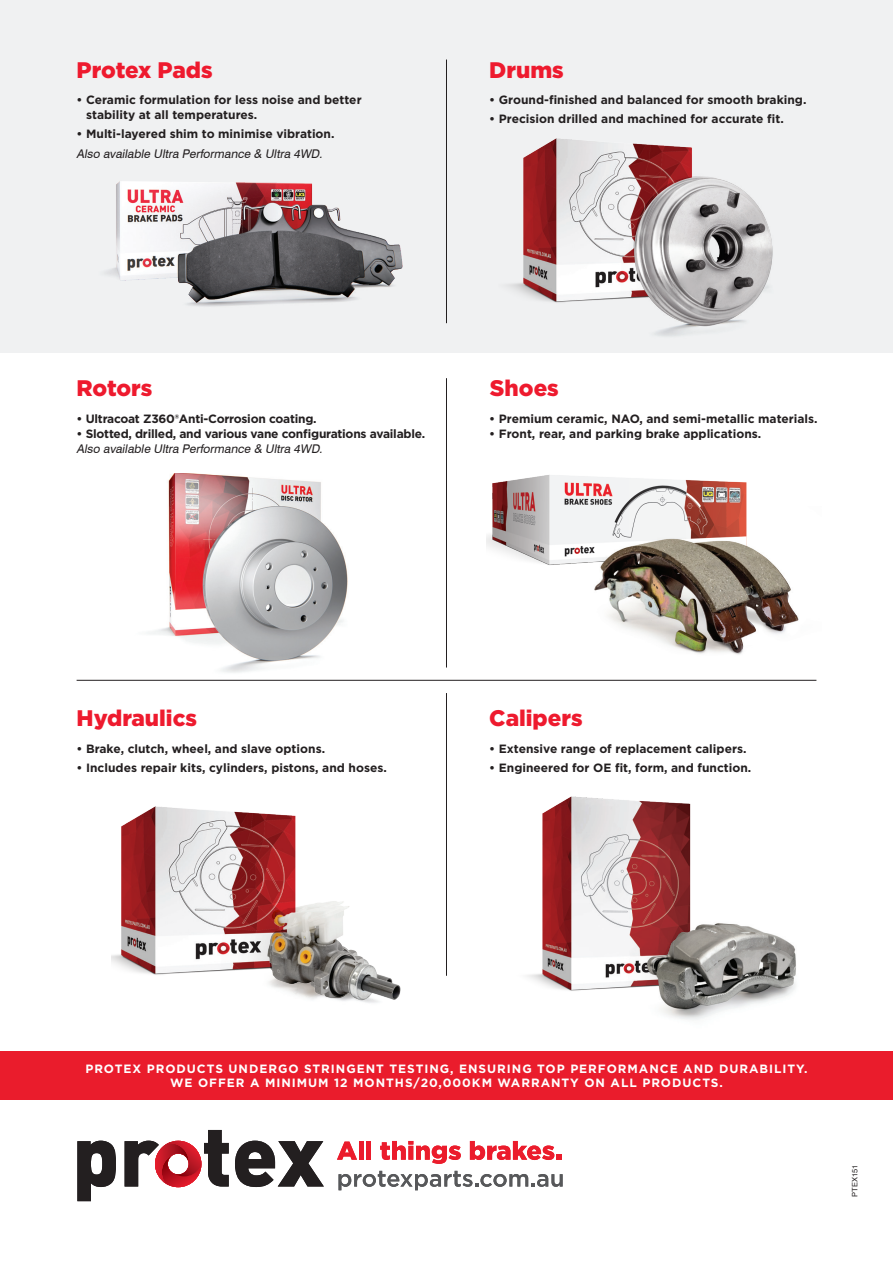
<style>
.page{position:relative;width:893px;height:1263px;background:#fff}
.page>*{position:absolute;margin:0;border:0;box-sizing:border-box;transform-origin:0 0}
.t1{font:900 22.5px "Gotham";color:#ee1a2e}
.dot_points{font:700 12px/15px "Gotham";color:#231f20}
.t2{font:700 12px/14.4px "Gotham";letter-spacing:.08em;color:#fff;text-align:center}
.dot_points-2{font:700 12px "Gotham";letter-spacing:-.02em;color:#231f20}
.dot_points-3{font:italic 12px "Swiss 721 BT";color:#231f20}
.t3{font:7.5px "Helvetica";color:#231f20}
</style>
<div class="page">
<div style="left:0;top:0;width:893px;height:353px;background:#f0f1f2"></div>
<hr style="left:446px;top:378px;width:1px;height:289px;background:#231f20">
<hr style="left:446px;top:60px;width:1px;height:263px;background:#231f20">
<hr style="left:446px;top:693px;width:1px;height:283px;background:#231f20">
<div style="left:0;top:1051px;width:893px;height:49px;background:#ea1c2c"></div>
<img style="left:112px;top:806px;width:184px;height:169px">
<img style="left:223px;top:884px;width:73px;height:4px">
<img style="left:223px;top:888px;width:178px;height:115px">
<img style="left:105px;top:181px;width:298px;height:126px">
<img style="left:508px;top:138px;width:184px;height:165px">
<img style="left:613px;top:173px;width:160px;height:163px">
<img style="left:634px;top:177px;width:138px;height:148px">
<img style="left:134px;top:473px;width:218px;height:207px">
<img style="left:527px;top:796px;width:164px;height:195px">
<img style="left:627px;top:918px;width:101px;height:102px">
<img style="left:647px;top:923px;width:149px;height:86px">
<img style="left:487px;top:475px;width:260px;height:90px">
<img style="left:566px;top:506px;width:233px;height:149px">
<img style="left:595px;top:539px;width:112px;height:111px">
<svg style="left:77px;top:1141px;width:39px;height:60px"></svg>
<svg style="left:235px;top:1141px;width:89px;height:46px"></svg>
<svg style="left:125px;top:1130px;width:104px;height:57px"></svg>
<svg style="left:339px;top:1171px;width:224px;height:19px"></svg>
<svg style="left:337px;top:1141px;width:20px;height:19px"></svg>
<hr style="left:359px;top:1141px;width:4px;height:19px;background:#eb1c2c">
<div style="left:366px;top:1141px;width:5px;height:19px;background:#eb1c2c"></div>
<svg style="left:380px;top:1141px;width:81px;height:23px"></svg>
<svg style="left:470px;top:1141px;width:91px;height:19px"></svg>
<hr style="left:77px;top:680px;width:739px;height:1px;background:#231f20">
<p class="t1" style="left:77px;top:54px;width:138px">Protex Pads</p>
<p class="dot_points" style="left:86px;top:92px;width:277px;text-indent:-10px">• Ceramic formulation for less noise and better stability at all temperatures.</p>
<p class="dot_points" style="left:77px;top:127px;width:259px">• Multi-layered shim to minimise vibration.</p>
<p class="dot_points-3" style="left:77px;top:146px;width:250px">Also available Ultra Performance &amp; Ultra 4WD.</p>
<p class="t1" style="left:489px;top:54px;width:76px">Drums</p>
<p class="dot_points" style="left:489px;top:92px;width:319px">• Ground-finished and balanced for smooth braking.</p>
<p class="dot_points" style="left:489px;top:112px;width:296px">• Precision drilled and machined for accurate fit.</p>
<p class="t1" style="left:77px;top:373px;width:77px">Rotors</p>
<p class="dot_points-2" style="left:77px;top:411px;width:242px">• Ultracoat Z360®Anti-Corrosion coating.</p>
<p class="dot_points-2" style="left:77px;top:426px;width:350px">• Slotted, drilled, and various vane configurations available.</p>
<p class="dot_points-3" style="left:77px;top:441px;width:250px">Also available Ultra Performance &amp; Ultra 4WD.</p>
<p class="t1" style="left:490px;top:373px;width:70px">Shoes</p>
<p class="dot_points" style="left:489px;top:411px;width:330px">• Premium ceramic, NAO, and semi-metallic materials.</p>
<p class="dot_points" style="left:489px;top:426px;width:274px">• Front, rear, and parking brake applications.</p>
<p class="t1" style="left:77px;top:702px;width:122px">Hydraulics</p>
<p class="dot_points" style="left:77px;top:741px;width:250px">• Brake, clutch, wheel, and slave options.</p>
<p class="dot_points" style="left:77px;top:760px;width:312px">• Includes repair kits, cylinders, pistons, and hoses.</p>
<p class="t1" style="left:489px;top:702px;width:95px">Calipers</p>
<p class="dot_points" style="left:489px;top:741px;width:259px">• Extensive range of replacement calipers.</p>
<p class="dot_points" style="left:489px;top:760px;width:264px">• Engineered for OE fit, form, and function.</p>
<p class="t2" style="left:85px;top:1061px;width:724px">PROTEX PRODUCTS UNDERGO STRINGENT TESTING, ENSURING TOP PERFORMANCE AND DURABILITY.<br>WE OFFER A MINIMUM 12 MONTHS/20,000KM WARRANTY ON ALL PRODUCTS.</p>
<p class="t3" style="left:849px;top:1197px;width:34px;rotate:-90deg">PTEX151</p>
</div>
